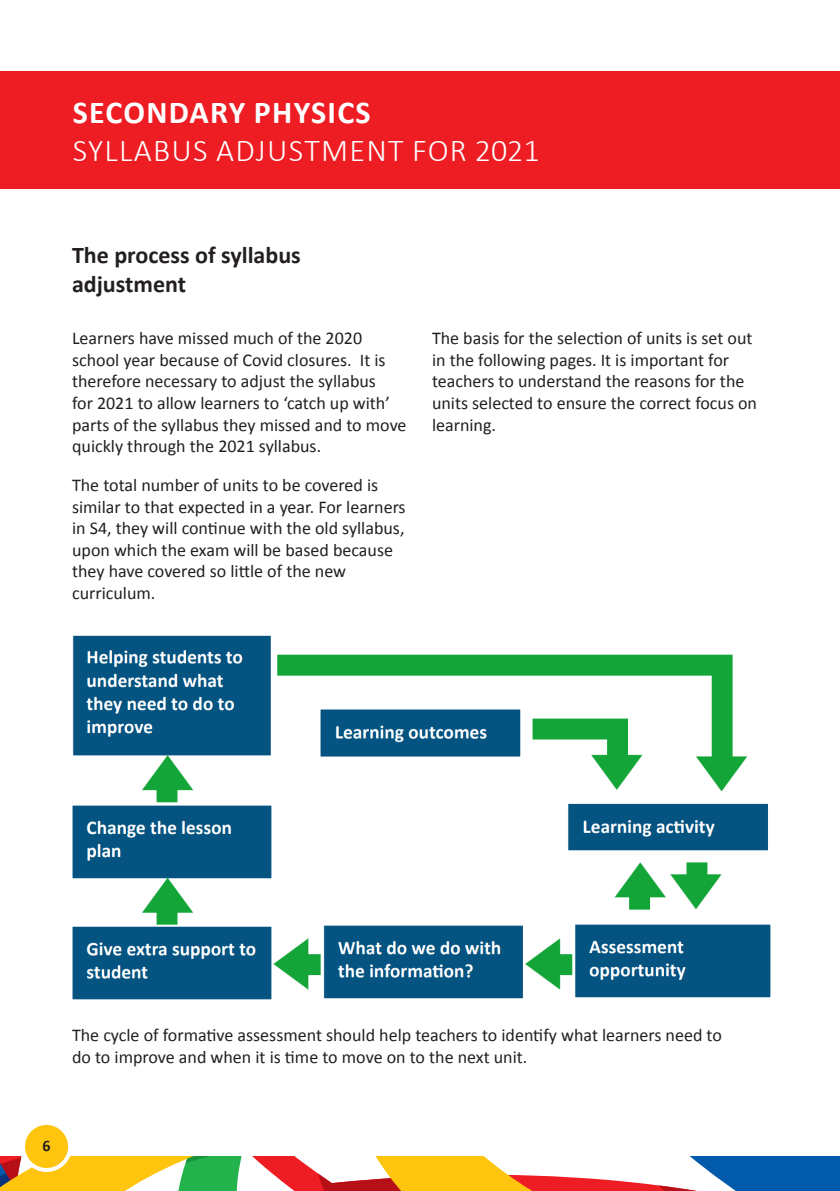
<style>
.page{position:relative;width:840px;height:1191px;background:#fff}
.page>*{position:absolute;margin:0;border:0;box-sizing:border-box;transform-origin:0 0}
.t1{font:700 32px "Calibri";letter-spacing:.04em;color:#fff}
.t2{font:300 32px "Calibri";letter-spacing:.04em;color:#fff}
.t3{font:700 24px/28.8px "Calibri";color:#231f20}
.t4{font:18px/21.6px "Calibri";color:#231f20}
.t5{font:700 16px "Calibri";color:#231f20}
</style>
<div class="page">
<svg style="left:0;top:1157px;width:840px;height:34px"></svg>
<div style="left:23px;top:1123px;width:47px;height:47px;background:#fec40e;border-radius:50%"></div>
<div style="left:21px;top:1121px;width:51px;height:51px;border:4px solid #fff;border-radius:50%"></div>
<div style="left:0;top:71px;width:839px;height:118px;background:#ee1d23"></div>
<img style="left:72px;top:635px;width:696px;height:365px">
<p class="t1" style="left:73px;top:91px;width:299px">SECONDARY PHYSICS</p>
<p class="t1" style="left:73px;top:91px;width:264px">PRIMARY ENGLISH</p>
<p class="t2" style="left:73px;top:130px;width:468px">SYLLABUS ADJUSTMENT FOR 2021</p>
<p class="t3" style="left:72px;top:240px;width:230px">The process of syllabus adjustment</p>
<p class="t4" style="left:72px;top:327px;width:336px">Learners have missed much of the 2020 school year because of Covid closures. It is therefore necessary to adjust the syllabus<br>for 2021 to allow learners to ‘catch up with’ parts of the syllabus they missed and to move quickly through the 2021 syllabus.</p>
<p class="t4" style="left:72px;top:474px;width:335px">The total number of units to be covered is similar to that expected in a year. For learners in S4, they will continue with the old syllabus, upon which the exam will be based because they have covered so little of the new curriculum.</p>
<p class="t4" style="left:432px;top:327px;width:326px">The basis for the selection of units is set out in the following pages. It is important for teachers to understand the reasons for the units selected to ensure the correct focus on learning.</p>
<p class="t4" style="left:72px;top:1024px;width:651px">The cycle of formative assessment should help teachers to identify what learners need to do to improve and when it is time to move on to the next unit.</p>
<p class="t5" style="left:42px;top:1135px;width:10px">6</p>
</div>
